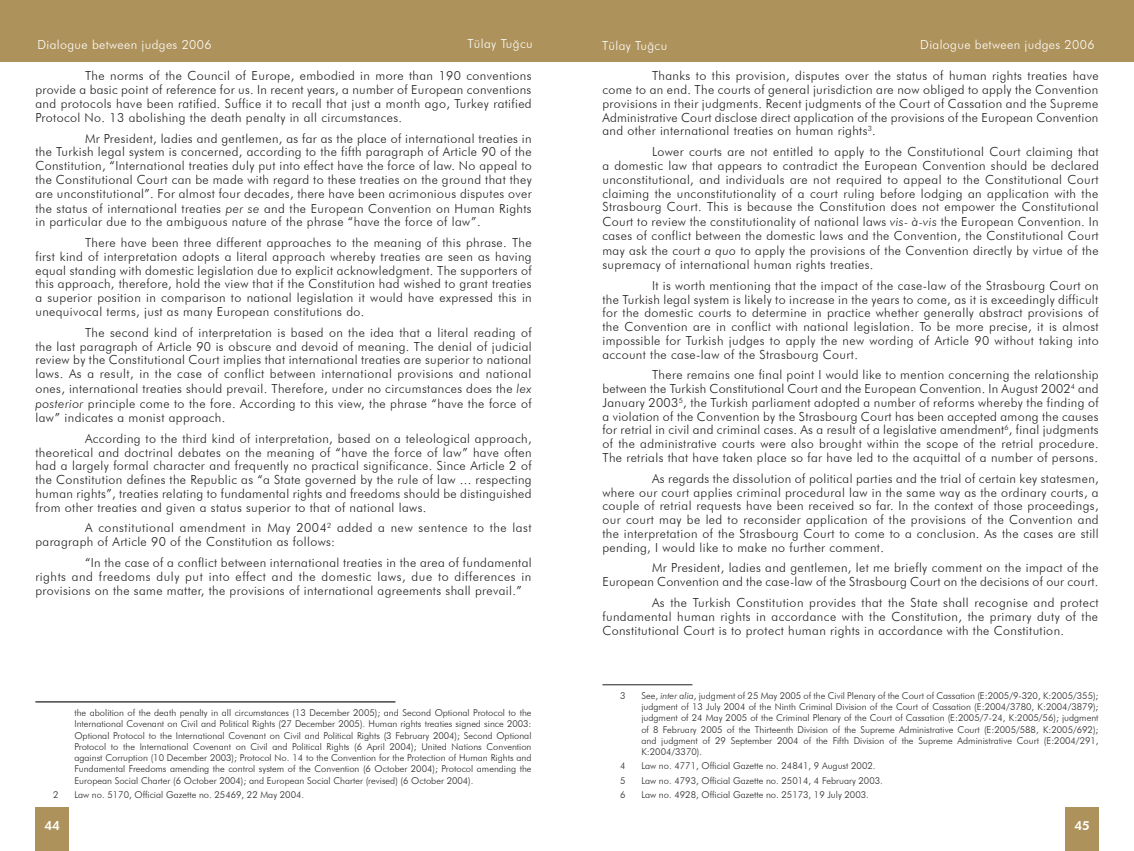
<style>
.page{position:relative;width:1134px;height:851px;background:#fff}
.page>*{position:absolute;margin:0;border:0;box-sizing:border-box;transform-origin:0 0}
.Texte{font:300 12.5px/13.8px "Futura BT";letter-spacing:.03em;color:#231f20;text-align:justify}
.Nom_Gauche{font:300 12.5px "Futura BT";letter-spacing:.03em;color:#fff}
.Nom_Droite{font:300 12.5px "Futura BT";letter-spacing:.03em;color:#fff}
.t1{font:800 12.5px "Futura BT";color:#fff}
.Note{font:300 9.38px/11.2px "Futura BT";color:#282526;text-align:justify}
.s1{font-style:italic}
</style>
<div class="page">
<div style="left:35px;top:806px;width:34px;height:44px;background:#ae925b"></div>
<div style="left:1065px;top:806px;width:33px;height:44px;background:#ae925b"></div>
<div style="left:0;top:0;width:1134px;height:61px;background:#ae925b"></div>
<hr style="left:35px;top:701px;width:360px;height:1px;background:#231f20">
<hr style="left:602px;top:684px;width:90px;height:1px;background:#231f20">
<p class="Nom_Droite" style="left:467px;top:36px;width:67px">Tülay Tuğcu</p>
<p class="Nom_Gauche" style="left:602px;top:38px;width:67px">Tülay Tuğcu</p>
<p class="Nom_Gauche" style="left:37px;top:37px;width:176px">Dialogue between judges 2006</p>
<p class="Nom_Gauche" style="left:920px;top:37px;width:176px">Dialogue between judges 2006</p>
<p class="Texte" style="left:35px;top:69px;width:498px;text-indent:50px">The norms of the Council of Europe, embodied in more than 190 conventions provide a basic point of reference for us. In recent years, a number of European conventions and protocols have been ratified. Suffice it to recall that just a month ago, Turkey ratified Protocol No. 13 abolishing the death penalty in all circumstances.</p>
<p class="Texte" style="left:35px;top:131px;width:498px;text-indent:50px">Mr President, ladies and gentlemen, as far as the place of international treaties in the Turkish legal system is concerned, according to the fifth paragraph of Article 90 of the Constitution, “International treaties duly put into effect have the force of law. No appeal to the Constitutional Court can be made with regard to these treaties on the ground that they are unconstitutional”. For almost four decades, there have been acrimonious disputes over</p>
<p class="Texte" style="left:35px;top:201px;width:498px">the status of international treaties <span class="s1">per se</span> and the European Convention on Human Rights in particular due to the ambiguous nature of the phrase “have the force of law”.</p>
<p class="Texte" style="left:35px;top:236px;width:498px;text-indent:50px">There have been three different approaches to the meaning of this phrase. The first kind of interpretation adopts a literal approach whereby treaties are seen as having equal standing with domestic legislation due to explicit acknowledgment. The supporters of this approach, therefore, hold the view that if the Constitution had wished to grant treaties a superior position in comparison to national legislation it would have expressed this in unequivocal terms, just as many European constitutions do.</p>
<p class="Texte" style="left:35px;top:325px;width:498px;text-indent:50px">The second kind of interpretation is based on the idea that a literal reading of the last paragraph of Article 90 is obscure and devoid of meaning. The denial of judicial review by the Constitutional Court implies that international treaties are superior to national laws. As a result, in the case of conflict between international provisions and national</p>
<p class="Texte" style="left:35px;top:381px;width:498px;line-height:15px">ones, international treaties should prevail. Therefore, under no circumstances does the <span class="s1">lex posterior</span> principle come to the fore. According to this view, the phrase “have the force of</p>
<p class="Texte" style="left:35px;top:410px;width:191px">law” indicates a monist approach.</p>
<p class="Texte" style="left:35px;top:431px;width:498px;text-indent:50px">According to the third kind of interpretation, based on a teleological approach, theoretical and doctrinal debates on the meaning of “have the force of law” have often had a largely formal character and frequently no practical significance. Since Article 2 of the Constitution defines the Republic as “a State governed by the rule of law ... respecting human rights”, treaties relating to fundamental rights and freedoms should be distinguished from other treaties and given a status superior to that of national laws.</p>
<p class="Texte" style="left:35px;top:521px;width:498px;text-indent:50px">A constitutional amendment in May 2004<sup>2</sup> added a new sentence to the last paragraph of Article 90 of the Constitution as follows:</p>
<p class="Texte" style="left:35px;top:555px;width:498px;text-indent:50px">“In the case of a conflict between international treaties in the area of fundamental rights and freedoms duly put into effect and the domestic laws, due to differences in provisions on the same matter, the provisions of international agreements shall prevail.”</p>
<p class="Texte" style="left:602px;top:69px;width:498px;text-indent:50px">Thanks to this provision, disputes over the status of human rights treaties have come to an end. The courts of general jurisdiction are now obliged to apply the Convention provisions in their judgments. Recent judgments of the Court of Cassation and the Supreme Administrative Court disclose direct application of the provisions of the European Convention and other international treaties on human rights<sup>3</sup>.</p>
<p class="Texte" style="left:602px;top:145px;width:498px;text-indent:50px">Lower courts are not entitled to apply to the Constitutional Court claiming that a domestic law that appears to contradict the European Convention should be declared unconstitutional, and individuals are not required to appeal to the Constitutional Court claiming the unconstitutionality of a court ruling before lodging an application with the Strasbourg Court. This is because the Constitution does not empower the Constitutional</p>
<p class="Texte" style="left:602px;top:215px;width:498px">Court to review the constitutionality of national laws <span class="s1">vis- à-vis</span> the European Convention. In cases of conflict between the domestic laws and the Convention, the Constitutional Court</p>
<p class="Texte" style="left:602px;top:244px;width:498px">may ask the court <span class="s1">a quo</span> to apply the provisions of the Convention directly by virtue of the supremacy of international human rights treaties.</p>
<p class="Texte" style="left:602px;top:278px;width:498px;text-indent:50px">It is worth mentioning that the impact of the case-law of the Strasbourg Court on the Turkish legal system is likely to increase in the years to come, as it is exceedingly difficult for the domestic courts to determine in practice whether generally abstract provisions of the Convention are in conflict with national legislation. To be more precise, it is almost impossible for Turkish judges to apply the new wording of Article 90 without taking into account the case-law of the Strasbourg Court.</p>
<p class="Texte" style="left:602px;top:368px;width:498px;text-indent:50px">There remains one final point I would like to mention concerning the relationship between the Turkish Constitutional Court and the European Convention. In August 2002<sup>4</sup> and January 2003<sup>5</sup>, the Turkish parliament adopted a number of reforms whereby the finding of a violation of the Convention by the Strasbourg Court has been accepted among the causes for retrial in civil and criminal cases. As a result of a legislative amendment<sup>6</sup>, final judgments of the administrative courts were also brought within the scope of the retrial procedure.<br>The retrials that have taken place so far have led to the acquittal of a number of persons.</p>
<p class="Texte" style="left:602px;top:471px;width:498px;text-indent:50px">As regards the dissolution of political parties and the trial of certain key statesmen, where our court applies criminal procedural law in the same way as the ordinary courts, a couple of retrial requests have been received so far. In the context of those proceedings, our court may be led to reconsider application of the provisions of the Convention and the interpretation of the Strasbourg Court to come to a conclusion. As the cases are still pending, I would like to make no further comment.</p>
<p class="Texte" style="left:602px;top:561px;width:498px;text-align:right">Mr President, ladies and gentlemen, let me briefly comment on the impact of the<br>European Convention and the case-law of the Strasbourg Court on the decisions of our court.</p>
<p class="Texte" style="left:602px;top:595px;width:498px;text-indent:50px">As the Turkish Constitution provides that the State shall recognise and protect fundamental human rights in accordance with the Constitution, the primary duty of the Constitutional Court is to protect human rights in accordance with the Constitution.</p>
<p class="Note" style="left:74px;top:707px;width:459px">the abolition of the death penalty in all circumstances (13 December 2005); and Second Optional Protocol to the International Covenant on Civil and Political Rights (27 December 2005). Human rights treaties signed since 2003:<br>Optional Protocol to the International Covenant on Civil and Political Rights (3 February 2004); Second Optional Protocol to the International Covenant on Civil and Political Rights (6 April 2004); United Nations Convention against Corruption (10 December 2003); Protocol No. 14 to the Convention for the Protection of Human Rights and Fundamental Freedoms amending the control system of the Convention (6 October 2004); Protocol amending the European Social Charter (6 October 2004); and European Social Charter (revised) (6 October 2004).</p>
<p class="Note" style="left:53px;top:788px;width:7px">2</p>
<p class="Note" style="left:74px;top:788px;width:231px">Law no. 5170, Official Gazette no. 25469, 22 May 2004.</p>
<p class="Note" style="left:620px;top:689px;width:7px">3</p>
<p class="Note" style="left:641px;top:689px;width:459px">See, <span class="s1">inter alia</span>, judgment of 25 May 2005 of the Civil Plenary of the Court of Cassation (E:2005/9-320, K:2005/355); judgment of 13 July 2004 of the Ninth Criminal Division of the Court of Cassation (E:2004/3780, K:2004/3879); judgment of 24 May 2005 of the Criminal Plenary of the Court of Cassation (E:2005/7-24, K:2005/56); judgment of 8 February 2005 of the Thirteenth Division of the Supreme Administrative Court (E:2005/588, K:2005/692); and judgment of 29 September 2004 of the Fifth Division of the Supreme Administrative Court (E:2004/291, K:2004/3370).</p>
<p class="Note" style="left:620px;top:760px;width:7px">4</p>
<p class="Note" style="left:641px;top:760px;width:236px">Law no. 4771, Official Gazette no. 24841, 9 August 2002.</p>
<p class="Note" style="left:620px;top:774px;width:7px">5</p>
<p class="Note" style="left:641px;top:774px;width:243px">Law no. 4793, Official Gazette no. 25014, 4 February 2003.</p>
<p class="Note" style="left:620px;top:788px;width:7px">6</p>
<p class="Note" style="left:641px;top:788px;width:229px">Law no. 4928, Official Gazette no. 25173, 19 July 2003.</p>
<p class="t1" style="left:44px;top:818px;width:17px">44</p>
<p class="t1" style="left:1074px;top:818px;width:17px">45</p>
</div>
